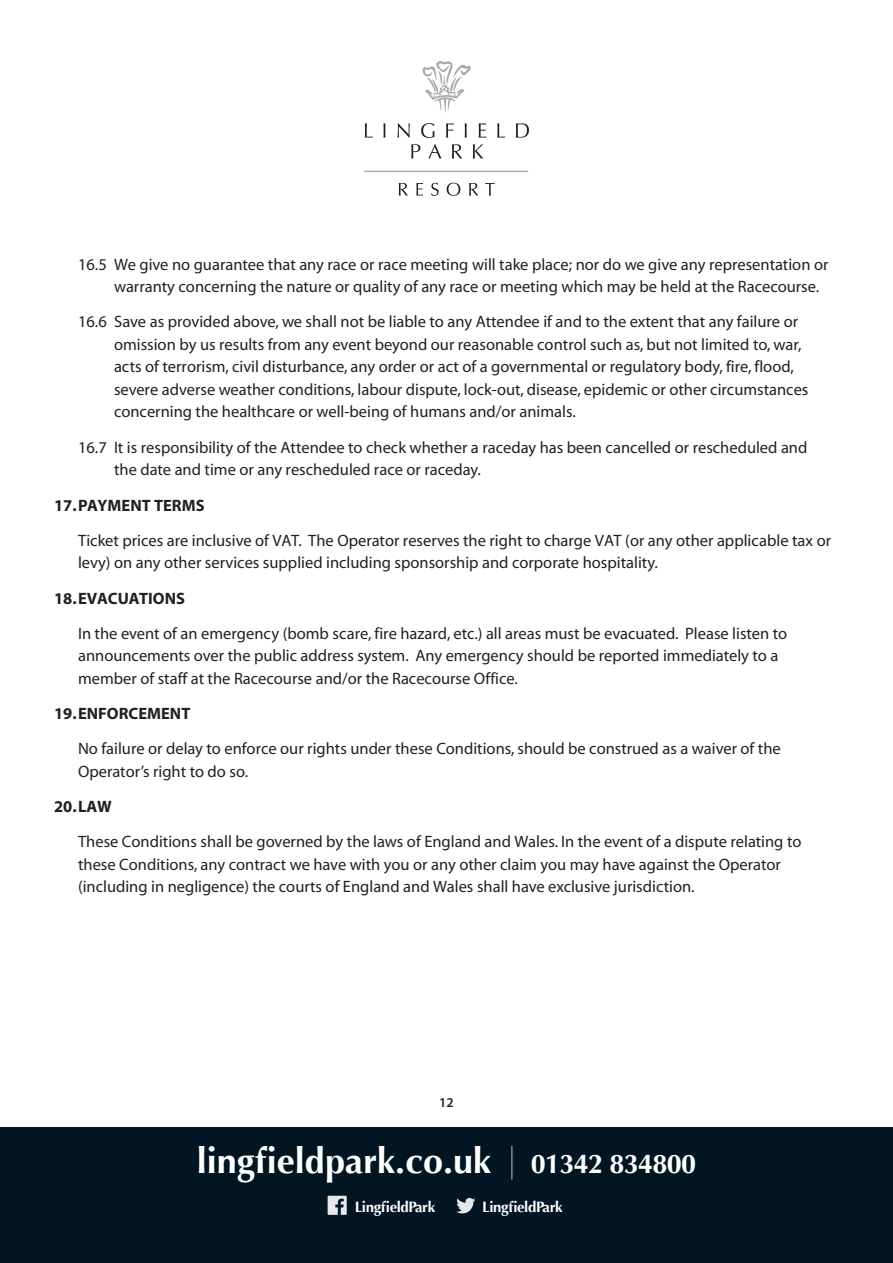
<style>
.page{position:relative;width:893px;height:1263px;background:#fff}
.page>*{position:absolute;margin:0;border:0;box-sizing:border-box;transform-origin:0 0}
.t1{font:700 36px "Optima";color:#fff}
.t2{font:16.5px/22.5px "Myriad MM 400 600";color:#231f20}
.t3{font:16.5px "Myriad MM 700 600";color:#231f20}
.t4{font:700 15px "Optima";letter-spacing:-.025em;color:#fff}
.t5{font:13.5px "Myriad MM 565 600";color:#231f20}
.s1{font-size:27px}
</style>
<div class="page">
<svg style="left:422px;top:61px;width:49px;height:52px"></svg>
<svg style="left:365px;top:123px;width:7px;height:15px"></svg>
<svg style="left:383px;top:123px;width:2px;height:15px"></svg>
<svg style="left:397px;top:123px;width:13px;height:15px"></svg>
<svg style="left:421px;top:123px;width:13px;height:15px"></svg>
<svg style="left:446px;top:123px;width:8px;height:15px"></svg>
<svg style="left:465px;top:123px;width:2px;height:15px"></svg>
<svg style="left:479px;top:123px;width:7px;height:15px"></svg>
<svg style="left:497px;top:123px;width:8px;height:15px"></svg>
<svg style="left:516px;top:123px;width:13px;height:15px"></svg>
<svg style="left:411px;top:144px;width:9px;height:14px"></svg>
<svg style="left:428px;top:144px;width:13px;height:14px"></svg>
<svg style="left:452px;top:144px;width:10px;height:14px"></svg>
<svg style="left:473px;top:144px;width:10px;height:14px"></svg>
<hr style="left:364px;top:171px;width:164px;height:1px;background:#a8a9ad">
<svg style="left:399px;top:183px;width:9px;height:13px"></svg>
<svg style="left:416px;top:183px;width:7px;height:13px"></svg>
<svg style="left:431px;top:183px;width:8px;height:13px"></svg>
<svg style="left:447px;top:183px;width:13px;height:13px"></svg>
<svg style="left:469px;top:183px;width:9px;height:13px"></svg>
<svg style="left:485px;top:183px;width:10px;height:13px"></svg>
<div style="left:0;top:1128px;width:893px;height:135px;background:#011622"></div>
<hr style="left:511px;top:1146px;width:2px;height:33px;background:#fff">
<svg style="left:328px;top:1196px;width:19px;height:19px"></svg>
<svg style="left:456px;top:1198px;width:19px;height:15px"></svg>
<p class="t2" style="left:114px;top:254px;width:716px;text-indent:-36px">16.5 We give no guarantee that any race or race meeting will take place; nor do we give any representation or warranty concerning the nature or quality of any race or meeting which may be held at the Racecourse.</p>
<p class="t2" style="left:114px;top:311px;width:696px;text-indent:-36px">16.6 Save as provided above, we shall not be liable to any Attendee if and to the extent that any failure or omission by us results from any event beyond our reasonable control such as, but not limited to, war, acts of terrorism, civil disturbance, any order or act of a governmental or regulatory body, fire, flood, severe adverse weather conditions, labour dispute, lock-out, disease, epidemic or other circumstances concerning the healthcare or well-being of humans and/or animals.</p>
<p class="t2" style="left:114px;top:437px;width:695px;text-indent:-36px">16.7 It is responsibility of the Attendee to check whether a raceday has been cancelled or rescheduled and the date and time or any rescheduled race or raceday.</p>
<p class="t3" style="left:54px;top:497px;width:152px">17.PAYMENT TERMS</p>
<p class="t2" style="left:78px;top:530px;width:755px">Ticket prices are inclusive of VAT. The Operator reserves the right to charge VAT (or any other applicable tax or levy) on any other services supplied including sponsorship and corporate hospitality.</p>
<p class="t3" style="left:54px;top:590px;width:132px">18.EVACUATIONS</p>
<p class="t2" style="left:78px;top:623px;width:711px">In the event of an emergency (bomb scare, fire hazard, etc.) all areas must be evacuated. Please listen to announcements over the public address system. Any emergency should be reported immediately to a member of staff at the Racecourse and/or the Racecourse Office.</p>
<p class="t3" style="left:54px;top:706px;width:138px">19.ENFORCEMENT</p>
<p class="t2" style="left:78px;top:738px;width:704px">No failure or delay to enforce our rights under these Conditions, should be construed as a waiver of the<br>Operator’s right to do so.</p>
<p class="t3" style="left:54px;top:799px;width:59px">20.LAW</p>
<p class="t2" style="left:78px;top:831px;width:725px">These Conditions shall be governed by the laws of England and Wales. In the event of a dispute relating to these Conditions, any contract we have with you or any other claim you may have against the Operator (including in negligence) the courts of England and Wales shall have exclusive jurisdiction.</p>
<p class="t5" style="left:439px;top:1096px;width:16px">12</p>
<h1 class="t1" style="left:197px;top:1140px;width:501px">lingfieldpark.co.uk <span class="s1">01342 834800</span></h1>
<p class="t4" style="left:355px;top:1198px;width:82px">LingfieldPark</p>
<p class="t4" style="left:482px;top:1198px;width:82px">LingfieldPark</p>
</div>
